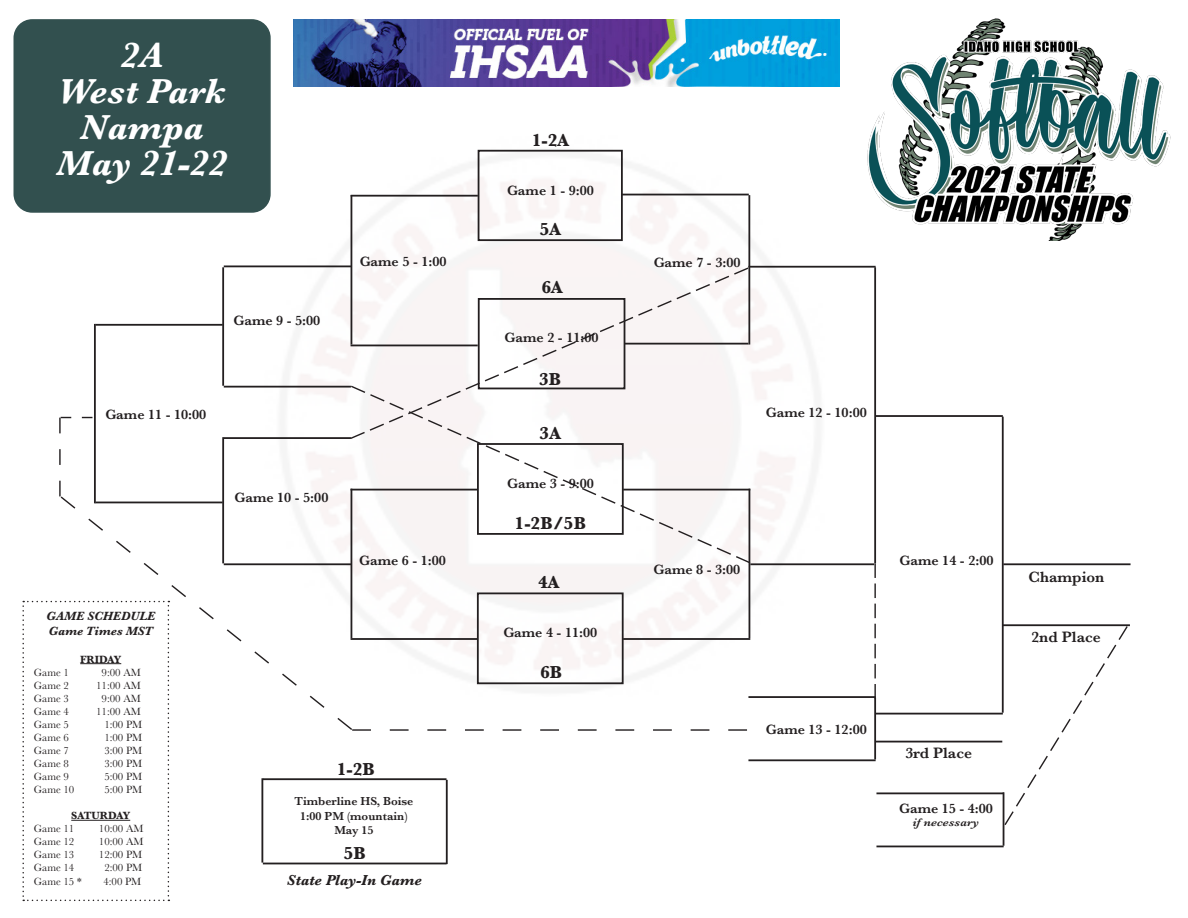
<style>
.page{position:relative;width:1188px;height:918px;background:#fff}
.page>*{position:absolute;margin:0;border:0;box-sizing:border-box;transform-origin:0 0}
.t1{font:italic 700 36px "Baskerville";color:#fff}
.t2{font:700 18px "Baskerville";color:#231f20}
.t3{font:600 15.6px "Baskerville";color:#231f20}
.t4{font:italic 700 15px "Baskerville";color:#231f20}
.t5{font:600 14.1px "Baskerville";color:#231f20}
.t6{font:italic 700 12.45px "Baskerville";color:#231f20}
.t7{font:600 12px "Baskerville";color:#231f20}
.t8{font:italic 600 11.25px "Baskerville";color:#231f20;scale:1.11 1}
.t9{font:10.8px "Baskerville";color:#231f20}
.t10{font:700 10.8px "Baskerville";color:#231f20}
</style>
<div class="page">
<img style="left:264px;top:149px;width:572px;height:536px">
<svg style="left:349px;top:384px;width:403px;height:181px"></svg>
<svg style="left:349px;top:266px;width:401px;height:174px"></svg>
<hr style="left:351px;top:195px;width:1px;height:150px;background:#231f20">
<hr style="left:351px;top:345px;width:127px;height:1px;background:#231f20">
<hr style="left:622px;top:194px;width:127px;height:1px;background:#231f20">
<hr style="left:748px;top:195px;width:2px;height:150px;background:#231f20">
<hr style="left:625px;top:343px;width:123px;height:2px;background:#231f20">
<hr style="left:351px;top:489px;width:127px;height:2px;background:#231f20">
<hr style="left:351px;top:489px;width:1px;height:149px;background:#231f20">
<hr style="left:351px;top:638px;width:127px;height:2px;background:#231f20">
<hr style="left:623px;top:638px;width:127px;height:2px;background:#231f20">
<hr style="left:749px;top:489px;width:1px;height:149px;background:#231f20">
<hr style="left:623px;top:489px;width:127px;height:2px;background:#231f20">
<hr style="left:224px;top:265px;width:127px;height:2px;background:#231f20">
<hr style="left:222px;top:267px;width:2px;height:119px;background:#231f20">
<hr style="left:224px;top:386px;width:127px;height:2px;background:#231f20">
<hr style="left:748px;top:266px;width:128px;height:2px;background:#231f20">
<hr style="left:874px;top:267px;width:2px;height:296px;background:#231f20">
<hr style="left:750px;top:563px;width:124px;height:2px;background:#231f20">
<hr style="left:222px;top:437px;width:2px;height:126px;background:#231f20">
<hr style="left:224px;top:437px;width:127px;height:2px;background:#231f20">
<hr style="left:94px;top:324px;width:2px;height:179px;background:#231f20">
<hr style="left:748px;top:696px;width:128px;height:2px;background:#231f20">
<hr style="left:874px;top:698px;width:2px;height:61px;background:#231f20">
<hr style="left:748px;top:759px;width:128px;height:2px;background:#231f20">
<hr style="left:876px;top:415px;width:127px;height:2px;background:#231f20">
<hr style="left:1002px;top:417px;width:2px;height:296px;background:#231f20">
<hr style="left:876px;top:713px;width:127px;height:2px;background:#231f20">
<svg style="left:59px;top:417px;width:33px;height:78px"></svg>
<svg style="left:59px;top:495px;width:295px;height:235px"></svg>
<svg style="left:352px;top:729px;width:395px;height:2px"></svg>
<hr style="left:1003px;top:563px;width:128px;height:2px;background:#231f20">
<hr style="left:876px;top:792px;width:128px;height:2px;background:#231f20">
<hr style="left:876px;top:846px;width:128px;height:1px;background:#231f20">
<hr style="left:95px;top:324px;width:128px;height:2px;background:#231f20">
<svg style="left:874px;top:563px;width:2px;height:136px"></svg>
<hr style="left:1003px;top:624px;width:127px;height:2px;background:#231f20">
<hr style="left:875px;top:741px;width:127px;height:1px;background:#231f20">
<div style="left:477px;top:592px;width:147px;height:92px;border:2px solid #231f20"></div>
<div style="left:478px;top:150px;width:145px;height:91px;border:2px solid #231f20"></div>
<hr style="left:351px;top:195px;width:127px;height:2px;background:#231f20">
<div style="left:478px;top:298px;width:147px;height:91px;border:2px solid #231f20"></div>
<div style="left:477px;top:443px;width:147px;height:92px;border:2px solid #231f20"></div>
<hr style="left:1003px;top:792px;width:1px;height:54px;background:#231f20">
<svg style="left:1003px;top:626px;width:126px;height:201px"></svg>
<hr style="left:263px;top:778px;width:184px;height:2px;background:#231f20">
<hr style="left:263px;top:863px;width:184px;height:1px;background:#231f20">
<hr style="left:261px;top:778px;width:2px;height:85px;background:#231f20">
<hr style="left:446px;top:780px;width:2px;height:84px;background:#231f20">
<div style="left:14px;top:20px;width:256px;height:192px;background:#32504f;border-radius:18px"></div>
<div style="left:14px;top:19px;width:257px;height:194px;border:2px solid #32504f;border-radius:18px"></div>
<img style="left:294px;top:19px;width:546px;height:68px">
<img style="left:867px;top:18px;width:304px;height:223px">
<svg style="left:22px;top:601px;width:147px;height:300px"></svg>
<p class="t1" style="left:120px;top:31px;width:45px">2A</p>
<p class="t1" style="left:58px;top:67px;width:169px">West Park</p>
<p class="t1" style="left:80px;top:103px;width:125px">Nampa</p>
<p class="t1" style="left:57px;top:139px;width:172px">May 21-22</p>
<p class="t5" style="left:234px;top:310px;width:88px">Game 9 - 5:00</p>
<p class="t5" style="left:360px;top:251px;width:88px">Game 5 - 1:00</p>
<p class="t5" style="left:105px;top:404px;width:102px">Game 11 - 10:00</p>
<p class="t5" style="left:235px;top:488px;width:95px">Game 10 - 5:00</p>
<p class="t5" style="left:359px;top:551px;width:88px">Game 6 - 1:00</p>
<p class="t6" style="left:46px;top:607px;width:111px">GAME SCHEDULE</p>
<p class="t6" style="left:49px;top:622px;width:106px">Game Times MST</p>
<p class="t10" style="left:80px;top:652px;width:43px">FRIDAY</p>
<p class="t9" style="left:34px;top:665px;width:37px">Game 1</p>
<p class="t9" style="left:102px;top:665px;width:41px">9:00 AM</p>
<p class="t9" style="left:34px;top:678px;width:37px">Game 2</p>
<p class="t9" style="left:96px;top:678px;width:46px">11:00 AM</p>
<p class="t9" style="left:34px;top:691px;width:37px">Game 3</p>
<p class="t9" style="left:102px;top:691px;width:41px">9:00 AM</p>
<p class="t9" style="left:34px;top:704px;width:37px">Game 4</p>
<p class="t9" style="left:96px;top:704px;width:46px">11:00 AM</p>
<p class="t9" style="left:34px;top:717px;width:37px">Game 5</p>
<p class="t9" style="left:104px;top:717px;width:39px">1:00 PM</p>
<p class="t9" style="left:34px;top:731px;width:37px">Game 6</p>
<p class="t9" style="left:104px;top:731px;width:39px">1:00 PM</p>
<p class="t9" style="left:34px;top:744px;width:37px">Game 7</p>
<p class="t9" style="left:104px;top:744px;width:39px">3:00 PM</p>
<p class="t9" style="left:34px;top:757px;width:37px">Game 8</p>
<p class="t9" style="left:104px;top:757px;width:39px">3:00 PM</p>
<p class="t9" style="left:34px;top:770px;width:37px">Game 9</p>
<p class="t9" style="left:104px;top:770px;width:39px">5:00 PM</p>
<p class="t9" style="left:34px;top:783px;width:42px">Game 10</p>
<p class="t9" style="left:104px;top:783px;width:39px">5:00 PM</p>
<p class="t10" style="left:71px;top:808px;width:60px">SATURDAY</p>
<p class="t9" style="left:34px;top:822px;width:42px">Game 11</p>
<p class="t9" style="left:99px;top:822px;width:46px">10:00 AM</p>
<p class="t9" style="left:34px;top:835px;width:42px">Game 12</p>
<p class="t9" style="left:99px;top:835px;width:46px">10:00 AM</p>
<p class="t9" style="left:34px;top:848px;width:42px">Game 13</p>
<p class="t9" style="left:99px;top:848px;width:45px">12:00 PM</p>
<p class="t9" style="left:34px;top:861px;width:42px">Game 14</p>
<p class="t9" style="left:104px;top:861px;width:39px">2:00 PM</p>
<p class="t9" style="left:34px;top:874px;width:49px">Game 15 *</p>
<p class="t9" style="left:103px;top:874px;width:39px">4:00 PM</p>
<p class="t2" style="left:337px;top:757px;width:40px">1-2B</p>
<p class="t7" style="left:295px;top:793px;width:120px">Timberline HS, Boise</p>
<p class="t7" style="left:300px;top:807px;width:109px">1:00 PM (mountain)</p>
<p class="t7" style="left:334px;top:822px;width:41px">May 15</p>
<p class="t2" style="left:344px;top:841px;width:24px">5B</p>
<p class="t4" style="left:287px;top:870px;width:136px">State Play-In Game</p>
<p class="t2" style="left:532px;top:128px;width:39px">1-2A</p>
<p class="t5" style="left:507px;top:180px;width:88px">Game 1 - 9:00</p>
<p class="t2" style="left:540px;top:217px;width:23px">5A</p>
<p class="t2" style="left:541px;top:275px;width:23px">6A</p>
<p class="t5" style="left:505px;top:327px;width:95px">Game 2 - 11:00</p>
<p class="t2" style="left:539px;top:366px;width:24px">3B</p>
<p class="t2" style="left:540px;top:421px;width:23px">3A</p>
<p class="t5" style="left:507px;top:473px;width:88px">Game 3 - 9:00</p>
<p class="t2" style="left:515px;top:511px;width:73px">1-2B/5B</p>
<p class="t2" style="left:538px;top:570px;width:23px">4A</p>
<p class="t5" style="left:503px;top:623px;width:95px">Game 4 - 11:00</p>
<p class="t2" style="left:540px;top:660px;width:24px">6B</p>
<p class="t5" style="left:654px;top:253px;width:88px">Game 7 - 3:00</p>
<p class="t5" style="left:766px;top:403px;width:102px">Game 12 - 10:00</p>
<p class="t5" style="left:653px;top:559px;width:88px">Game 8 - 3:00</p>
<p class="t5" style="left:900px;top:550px;width:95px">Game 14 - 2:00</p>
<p class="t5" style="left:766px;top:720px;width:102px">Game 13 - 12:00</p>
<p class="t3" style="left:905px;top:742px;width:68px">3rd Place</p>
<p class="t5" style="left:899px;top:798px;width:95px">Game 15 - 4:00</p>
<p class="t8" style="left:913px;top:815px;width:61px">if necessary</p>
<p class="t3" style="left:1029px;top:566px;width:77px">Champion</p>
<p class="t3" style="left:1032px;top:626px;width:71px">2nd Place</p>
</div>
